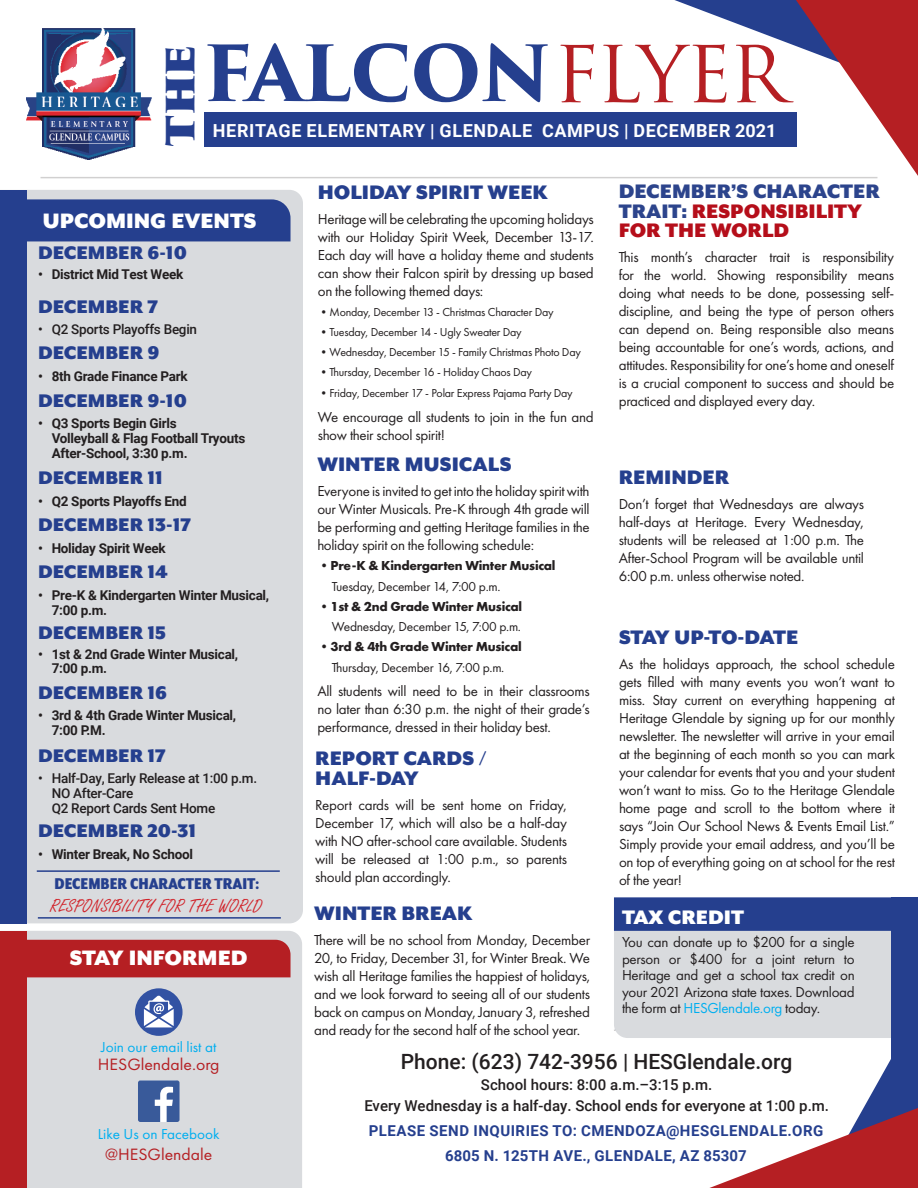
<style>
.page{position:relative;width:918px;height:1188px;background:#fff}
.page>*{position:absolute;margin:0;border:0;box-sizing:border-box;transform-origin:0 0}
.t1{font:700 75.3px "Trajan Pro 3";letter-spacing:-.02em;color:#253f8e}
.t2{font:900 43.65px "Trajan Pro 3";color:#253f8e}
.t3{font:900 24px "Mr Eaves XL Mod OT";color:#fff}
.t4{font:900 22.5px/19.5px "Mr Eaves XL Mod OT";color:#253f8e}
.t5{font:900 22.5px/19.5px "Mr Eaves XL Mod OT";color:#2c448c}
.t6{font:900 22.5px "Mr Eaves XL Mod OT";letter-spacing:-.03em;color:#253f8e}
.t7{font:900 22.5px "Mr Eaves XL Mod OT";color:#fff}
.t8{font:900 21px "Mr Eaves XL Mod OT";color:#253f8e}
.t9{font:500 21px "Roboto";color:#231f20}
.t10{font:19.5px "Freestyle Script";color:#d1232a}
.t11{font:700 18px "Roboto";letter-spacing:.035em;color:#fff}
.t12{font:900 18px "Mr Eaves XL San Nar OT";color:#253f8e}
.t13{font:17.1px "Futura PT";color:#b51f23;scale:1.04 1}
.t14{font:15px/18px "Futura PT";letter-spacing:-.02em;color:#231f20;text-align:justify}
.t15{font:500 15px/20.7px "Roboto";color:#231f20;text-align:center}
.t16{font:700 15px/25.2px "Roboto";letter-spacing:.035em;color:#253f8e;text-align:center}
.t17{font:15px "Futura PT";color:#00aeef}
.t18{font:500 14.85px/17.1px "Roboto";color:#231f20;text-align:right;scale:.8 1}
.t19{font:700 13.5px/15px "Roboto";letter-spacing:-.02em;color:#231f20}
.t20{font:13.5px/20.2px "Futura PT";letter-spacing:-.02em;color:#231f20;text-align:right}
.t21{font:500 13.5px/15px "Roboto";letter-spacing:-.02em;color:#231f20}
.t22{font:700 13.5px/20.2px "Futura PT";letter-spacing:-.02em;color:#231f20}
.t23{font:12px "Futura PT";letter-spacing:-.02em;color:#231f20}
.s1{font-weight:400;font-size:76.35px;color:#b51f23}
.s2{font-weight:400}
.s3{font-weight:700}
.s4{color:#b50e1a}
.s5{color:#00aeef}
</style>
<div class="page">
<svg style="left:674px;top:0;width:49px;height:19px"></svg>
<svg style="left:723px;top:0;width:195px;height:179px"></svg>
<img style="left:27px;top:28px;width:125px;height:132px">
<div style="left:27px;top:190px;width:276px;height:733px;background:#d9dbde"></div>
<div style="left:27px;top:931px;width:275px;height:257px;background:#d9dbde"></div>
<div style="left:135px;top:988px;width:48px;height:48px;background:#3252a3;border-radius:50%"></div>
<svg style="left:144px;top:995px;width:30px;height:32px"></svg>
<div style="left:27px;top:199px;width:264px;height:42px;background:#253f8e"></div>
<div style="left:27px;top:940px;width:264px;height:37px;background:#b51f23"></div>
<div style="left:0;top:931px;width:27px;height:257px;background:#b51f23"></div>
<div style="left:0;top:190px;width:27px;height:733px;background:#253f8e"></div>
<svg style="left:138px;top:1080px;width:42px;height:42px;background:#617bae"></svg>
<hr style="left:40px;top:177px;width:838px;height:1px;background:#231f20">
<div style="left:204px;top:112px;width:592px;height:35px;background:#253f8e"></div>
<hr style="left:37px;top:870px;width:243px;height:2px;background:#253f8e">
<hr style="left:38px;top:917px;width:243px;height:2px;background:#253f8e">
<svg style="left:614px;top:897px;width:304px;height:291px"></svg>
<h2 class="t2" style="left:144px;top:147px;width:103px;rotate:-90deg">the</h2>
<h1 class="t1" style="left:203px;top:18px;width:585px">FALCON<span class="s1">FLYER</span></h1>
<p class="t11" style="left:213px;top:118px;width:565px">HERITAGE ELEMENTARY | GLENDALE CAMPUS | DECEMBER 2021</p>
<h3 class="t3" style="left:42px;top:209px;width:216px">UPCOMING EVENTS</h3>
<h3 class="t8" style="left:38px;top:242px;width:150px">DECEMBER 6-10</h3>
<p class="t19" style="left:38px;top:267px;width:147px">• District Mid Test Week</p>
<h3 class="t8" style="left:38px;top:296px;width:121px">DECEMBER 7</h3>
<p class="t21" style="left:38px;top:321px;width:160px">• Q2 Sports Playoffs Begin</p>
<h3 class="t8" style="left:38px;top:343px;width:123px">DECEMBER 9</h3>
<p class="t19" style="left:38px;top:368px;width:151px">• 8th Grade Finance Park</p>
<h3 class="t8" style="left:38px;top:390px;width:150px">DECEMBER 9-10</h3>
<p class="t19" style="left:52px;top:416px;width:195px;text-indent:-14px">• Q3 Sports Begin Girls<br>Volleyball &amp; Flag Football Tryouts<br>After-School, 3:30 p.m.</p>
<h3 class="t8" style="left:38px;top:467px;width:126px">DECEMBER 11</h3>
<p class="t19" style="left:38px;top:493px;width:150px">• Q2 Sports Playoffs End</p>
<h3 class="t8" style="left:38px;top:514px;width:154px">DECEMBER 13-17</h3>
<p class="t19" style="left:38px;top:540px;width:129px">• Holiday Spirit Week</p>
<h3 class="t8" style="left:38px;top:562px;width:131px">DECEMBER 14</h3>
<p class="t19" style="left:52px;top:587px;width:219px;text-indent:-14px">• Pre-K &amp; Kindergarten Winter Musical,<br>7:00 p.m.</p>
<h3 class="t8" style="left:38px;top:622px;width:129px">DECEMBER 15</h3>
<p class="t19" style="left:52px;top:647px;width:188px;line-height:13.5px;text-indent:-14px">• 1st &amp; 2nd Grade Winter Musical,<br>7:00 p.m.</p>
<h3 class="t8" style="left:38px;top:682px;width:131px">DECEMBER 16</h3>
<p class="t19" style="left:52px;top:707px;width:186px;text-indent:-14px">• 3rd &amp; 4th Grade Winter Musical,<br>7:00 P.M.</p>
<h3 class="t8" style="left:38px;top:745px;width:129px">DECEMBER 17</h3>
<p class="t21" style="left:52px;top:770px;width:207px;text-indent:-14px">• Half-Day, Early Release at 1:00 p.m.<br>NO After-Care<br>Q2 Report Cards Sent Home</p>
<h3 class="t8" style="left:38px;top:820px;width:160px">DECEMBER 20-31</h3>
<p class="t19" style="left:38px;top:846px;width:156px">• Winter Break, No School</p>
<p class="t12" style="left:55px;top:875px;width:206px">DECEMBER CHARACTER TRAIT:</p>
<h3 class="t10" style="left:50px;top:895px;width:213px">RESPONSIBILITY FOR THE WORLD</h3>
<h3 class="t3" style="left:70px;top:946px;width:179px">STAY INFORMED</h3>
<p class="t17" style="left:101px;top:1038px;width:117px">Join our email list at</p>
<p class="t13" style="left:98px;top:1055px;width:119px">HESGlendale.org</p>
<p class="t17" style="left:98px;top:1126px;width:123px">Like Us on Facebook</p>
<p class="t13" style="left:105px;top:1144px;width:105px">@HESGlendale</p>
<h3 class="t4" style="left:318px;top:182px;width:231px">HOLIDAY SPIRIT WEEK</h3>
<p class="t14" style="left:318px;top:209px;width:278px">Heritage will be celebrating the upcoming holidays with our Holiday Spirit Week, December 13-17.<br>Each day will have a holiday theme and students can show their Falcon spirit by dressing up based on the following themed days:</p>
<p class="t23" style="left:318px;top:305px;width:237px">•Monday, December 13 - Christmas Character Day</p>
<p class="t23" style="left:318px;top:325px;width:205px">•Tuesday, December 14 - Ugly Sweater Day</p>
<p class="t23" style="left:318px;top:345px;width:265px">•Wednesday, December 15 - Family Christmas Photo Day</p>
<p class="t23" style="left:318px;top:365px;width:216px">•Thursday, December 16 - Holiday Chaos Day</p>
<p class="t23" style="left:318px;top:386px;width:257px">•Friday, December 17 - Polar Express Pajama Party Day</p>
<p class="t14" style="left:318px;top:407px;width:278px">We encourage all students to join in the fun and show their school spirit!</p>
<h3 class="t4" style="left:317px;top:455px;width:196px">WINTER MUSICALS</h3>
<p class="t14" style="left:317px;top:482px;width:274px">Everyone is invited to get into the holiday spirit with our Winter Musicals. Pre-K through 4th grade will be performing and getting Heritage families in the holiday spirit on the following schedule:</p>
<p class="t22" style="left:332px;top:555px;width:225px;text-indent:-14px"><span class="s2">•</span>Pre-K &amp; Kindergarten Winter Musical<br><span class="s2">Tuesday, December 14, 7:00 p.m.</span></p>
<p class="t20" style="left:317px;top:596px;width:206px">•<span class="s3">1st &amp; 2nd Grade Winter Musical<br></span>Wednesday, December 15, 7:00 p.m.</p>
<p class="t20" style="left:317px;top:637px;width:206px;text-align:center">•<span class="s3">3rd &amp; 4th Grade Winter Musical<br></span>Thursday, December 16, 7:00 p.m.</p>
<p class="t14" style="left:317px;top:682px;width:274px">All students will need to be in their classrooms no later than 6:30 p.m. the night of their grade’s performance, dressed in their holiday best.</p>
<h3 class="t4" style="left:315px;top:749px;width:173px">REPORT CARDS /<br>HALF-DAY</h3>
<p class="t14" style="left:315px;top:795px;width:253px">Report cards will be sent home on Friday, December 17, which will also be a half-day with NO after-school care available. Students will be released at 1:00 p.m., so parents should plan accordingly.</p>
<h3 class="t4" style="left:314px;top:904px;width:160px">WINTER BREAK</h3>
<p class="t14" style="left:314px;top:931px;width:278px">There will be no school from Monday, December 20, to Friday, December 31, for Winter Break. We wish all Heritage families the happiest of holidays, and we look forward to seeing all of our students back on campus on Monday, January 3, refreshed and ready for the second half of the school year.</p>
<h3 class="t5" style="left:619px;top:182px;width:262px">DECEMBER’S CHARACTER<br>TRAIT: <span class="s4">RESPONSIBILITY<br>FOR THE WORLD</span></h3>
<p class="t14" style="left:619px;top:248px;width:277px">This month’s character trait is responsibility for the world. Showing responsibility means doing what needs to be done, possessing self&shy;discipline, and being the type of person others can depend on. Being responsible also means being accountable for one’s words, actions, and attitudes. Responsibility for one’s home and oneself is a crucial component to success and should be practiced and displayed every day.</p>
<h3 class="t4" style="left:619px;top:467px;width:112px">REMINDER</h3>
<p class="t14" style="left:619px;top:495px;width:247px">Don’t forget that Wednesdays are always half-days at Heritage. Every Wednesday, students will be released at 1:00 p.m. The After-School Program will be available until 6:00 p.m. unless otherwise noted.</p>
<h3 class="t6" style="left:619px;top:626px;width:181px">STAY UP-TO-DATE</h3>
<p class="t14" style="left:619px;top:655px;width:278px">As the holidays approach, the school schedule gets filled with many events you won’t want to miss. Stay current on everything happening at Heritage Glendale by signing up for our monthly newsletter. The newsletter will arrive in your email at the beginning of each month so you can mark your calendar for events that you and your student won’t want to miss. Go to the Heritage Glendale home page and scroll to the bottom where it says “Join Our School News &amp; Events Email List.” Simply provide your email address, and you’ll be on top of everything going on at school for the rest of the year!</p>
<h3 class="t7" style="left:622px;top:906px;width:124px">TAX CREDIT</h3>
<p class="t14" style="left:622px;top:934px;width:234px;line-height:16.5px">You can donate up to $200 for a single person or $400 for a joint return to Heritage and get a school tax credit on your 2021 Arizona state taxes. Download the form at <span class="s5">HESGlendale.org</span> today.</p>
<p class="t18" style="left:633px;top:931px;width:307px">owe in state taxes, dollar-for-dollar. For more information, including a printable form, please go to our website, HESGlendale.org.</p>
<h3 class="t9" style="left:401px;top:1047px;width:393px">Phone: (623) 742-3956 | HESGlendale.org</h3>
<p class="t15" style="left:364px;top:1074px;width:466px">School hours: 8:00 a.m.–3:15 p.m.<br>Every Wednesday is a half-day. School ends for everyone at 1:00 p.m.</p>
<p class="t16" style="left:369px;top:1118px;width:456px">PLEASE SEND INQUIRIES TO: CMENDOZA@HESGLENDALE.ORG<br>6805 N. 125TH AVE., GLENDALE, AZ 85307</p>
</div>
